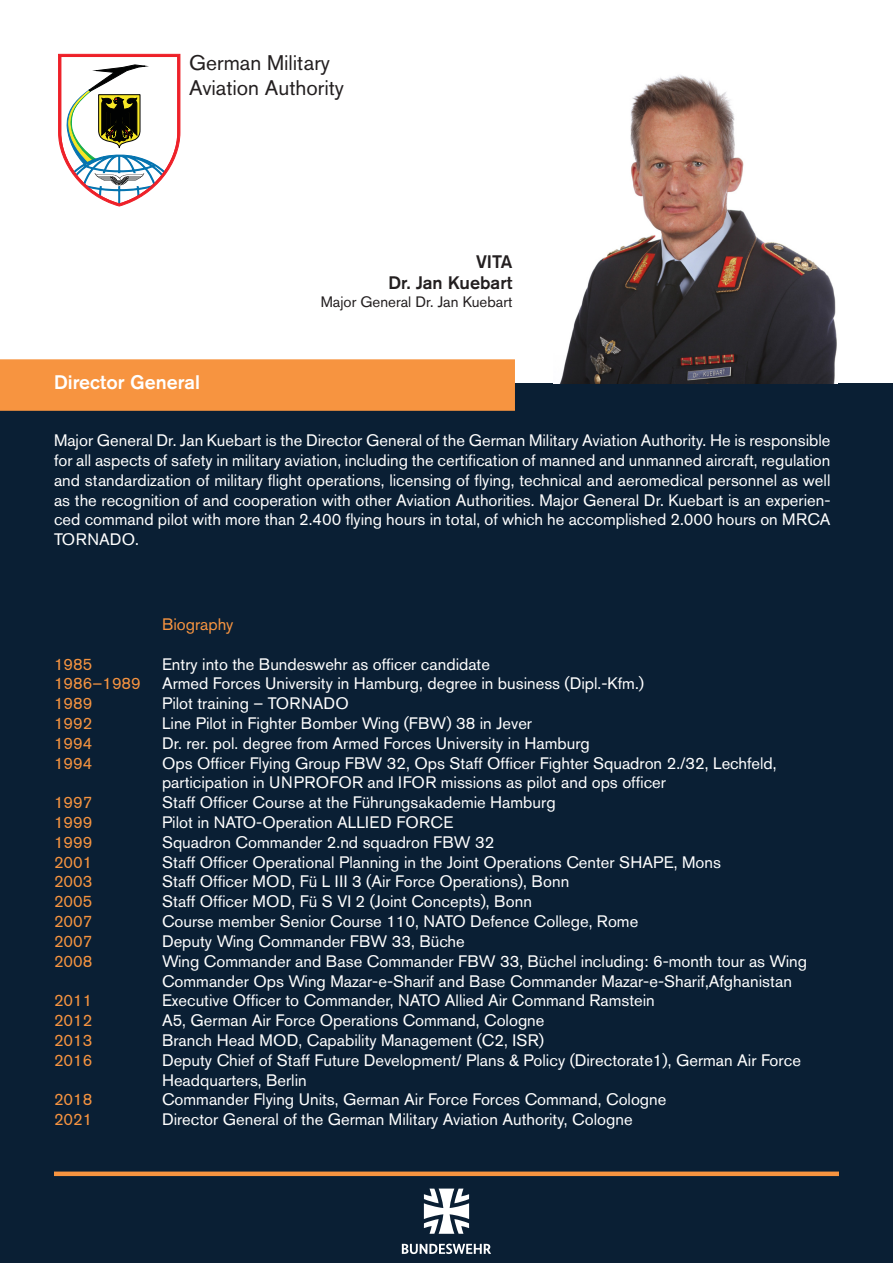
<style>
.page{position:relative;width:893px;height:1263px;background:#fff}
.page>*{position:absolute;margin:0;border:0;box-sizing:border-box;transform-origin:0 0}
.t1{font:21px "Akzidenz Grotesk BQ";color:#231f20}
.t2{font:500 19.5px "Akzidenz Grotesk BQ";color:#fff}
.t3{font:500 18px "Akzidenz Grotesk BQ";color:#231f20}
.t4{font:16.5px/19.8px "Akzidenz Grotesk BQ";color:#fff}
.t5{font:16.5px "Akzidenz Grotesk BQ";color:#f79440}
.t6{font:15px "Akzidenz Grotesk BQ";color:#231f20}
</style>
<div class="page">
<div style="left:0;top:384px;width:893px;height:879px;background:#0a1f34"></div>
<div style="left:1px;top:360px;width:513px;height:50px;background:#f79440"></div>
<div style="left:0;top:359px;width:515px;height:52px;border:2px solid #f79440"></div>
<img style="left:559px;top:75px;width:278px;height:309px">
<svg style="left:58px;top:54px;width:122px;height:152px"></svg>
<div style="left:54px;top:1171px;width:785px;height:5px;background:#f79440"></div>
<svg style="left:402px;top:1244px;width:89px;height:10px"></svg>
<svg style="left:424px;top:1188px;width:45px;height:46px"></svg>
<p class="t1" style="left:189px;top:50px;width:142px">German Military</p>
<p class="t1" style="left:189px;top:75px;width:156px">Aviation Authority</p>
<p class="t2" style="left:54px;top:370px;width:148px">Director General</p>
<p class="t3" style="left:476px;top:250px;width:38px">VITA</p>
<p class="t3" style="left:388px;top:272px;width:126px">Dr. Jan Kuebart</p>
<p class="t6" style="left:321px;top:293px;width:193px">Major General Dr. Jan Kuebart</p>
<p class="t4" style="left:54px;top:430px;width:778px;text-align:justify">Major General Dr. Jan Kuebart is the Director General of the German Military Aviation Authority. He is responsible for all aspects of safety in military aviation, including the certification of manned and unmanned aircraft, regulation and standardization of military flight operations, licensing of flying, technical and aeromedical personnel as well as the recognition of and cooperation with other Aviation Authorities. Major General Dr. Kuebart is an experien&shy;ced command pilot with more than 2.400 flying hours in total, of which he accomplished 2.000 hours on MRCA TORNADO.</p>
<p class="t5" style="left:162px;top:614px;width:73px">Biography</p>
<p class="t5" style="left:54px;top:654px;width:40px">1985</p>
<p class="t4" style="left:162px;top:654px;width:330px">Entry into the Bundeswehr as officer candidate</p>
<p class="t5" style="left:54px;top:674px;width:88px">1986–1989</p>
<p class="t4" style="left:162px;top:674px;width:484px">Armed Forces University in Hamburg, degree in business (Dipl.-Kfm.)</p>
<p class="t5" style="left:54px;top:694px;width:40px">1989</p>
<p class="t4" style="left:162px;top:693px;width:188px">Pilot training – TORNADO</p>
<p class="t5" style="left:54px;top:713px;width:40px">1992</p>
<p class="t4" style="left:162px;top:713px;width:372px">Line Pilot in Fighter Bomber Wing (FBW) 38 in Jever</p>
<p class="t5" style="left:54px;top:733px;width:40px">1994</p>
<p class="t4" style="left:162px;top:733px;width:429px">Dr. rer. pol. degree from Armed Forces University in Hamburg</p>
<p class="t5" style="left:54px;top:753px;width:40px">1994</p>
<p class="t4" style="left:162px;top:753px;width:616px">Ops Officer Flying Group FBW 32, Ops Staff Officer Fighter Squadron 2./32, Lechfeld,</p>
<p class="t4" style="left:162px;top:773px;width:505px">participation in UNPROFOR and IFOR missions as pilot and ops officer</p>
<p class="t5" style="left:54px;top:793px;width:40px">1997</p>
<p class="t4" style="left:162px;top:792px;width:395px">Staff Officer Course at the Führungsakademie Hamburg</p>
<p class="t5" style="left:54px;top:812px;width:40px">1999</p>
<p class="t4" style="left:162px;top:812px;width:293px">Pilot in NATO-Operation ALLIED FORCE</p>
<p class="t5" style="left:54px;top:832px;width:40px">1999</p>
<p class="t4" style="left:162px;top:832px;width:334px">Squadron Commander 2.nd squadron FBW 32</p>
<p class="t5" style="left:54px;top:852px;width:40px">2001</p>
<p class="t4" style="left:162px;top:852px;width:560px">Staff Officer Operational Planning in the Joint Operations Center SHAPE, Mons</p>
<p class="t5" style="left:54px;top:872px;width:40px">2003</p>
<p class="t4" style="left:162px;top:872px;width:409px">Staff Officer MOD, Fü L III 3 (Air Force Operations), Bonn</p>
<p class="t5" style="left:54px;top:892px;width:40px">2005</p>
<p class="t4" style="left:162px;top:891px;width:371px">Staff Officer MOD, Fü S VI 2 (Joint Concepts), Bonn</p>
<p class="t5" style="left:54px;top:911px;width:40px">2007</p>
<p class="t4" style="left:162px;top:911px;width:478px">Course member Senior Course 110, NATO Defence College, Rome</p>
<p class="t5" style="left:54px;top:931px;width:40px">2007</p>
<p class="t4" style="left:162px;top:931px;width:304px">Deputy Wing Commander FBW 33, Büche</p>
<p class="t5" style="left:54px;top:951px;width:40px">2008</p>
<p class="t4" style="left:162px;top:951px;width:647px">Wing Commander and Base Commander FBW 33, Büchel including: 6-month tour as Wing<br>Commander Ops Wing Mazar-e-Sharif and Base Commander Mazar-e-Sharif,Afghanistan</p>
<p class="t5" style="left:54px;top:991px;width:40px">2011</p>
<p class="t4" style="left:162px;top:990px;width:494px">Executive Officer to Commander, NATO Allied Air Command Ramstein</p>
<p class="t5" style="left:54px;top:1010px;width:40px">2012</p>
<p class="t4" style="left:162px;top:1010px;width:384px">A5, German Air Force Operations Command, Cologne</p>
<p class="t5" style="left:54px;top:1030px;width:40px">2013</p>
<p class="t4" style="left:162px;top:1030px;width:384px">Branch Head MOD, Capability Management (C2, ISR)</p>
<p class="t5" style="left:54px;top:1050px;width:40px">2016</p>
<p class="t4" style="left:162px;top:1050px;width:640px">Deputy Chief of Staff Future Development/ Plans &amp; Policy (Directorate1), German Air Force<br>Headquarters, Berlin</p>
<p class="t5" style="left:54px;top:1090px;width:40px">2018</p>
<p class="t4" style="left:162px;top:1089px;width:506px">Commander Flying Units, German Air Force Forces Command, Cologne</p>
<p class="t5" style="left:54px;top:1109px;width:40px">2021</p>
<p class="t4" style="left:162px;top:1109px;width:472px">Director General of the German Military Aviation Authority, Cologne</p>
</div>
